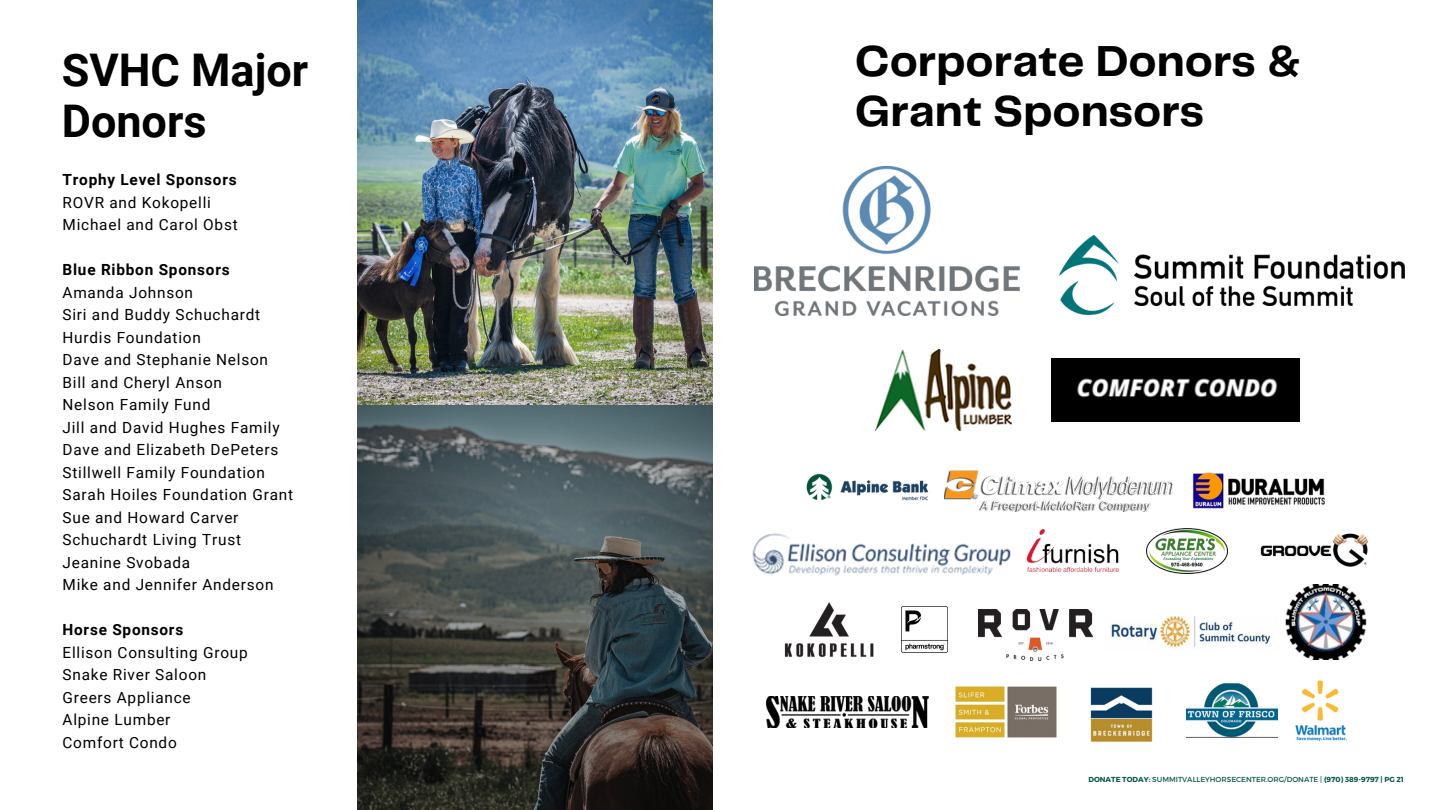
<style>
.page{position:relative;width:1440px;height:810px;background:#fff}
.page>*{position:absolute;margin:0;border:0;box-sizing:border-box;transform-origin:0 0}
.t1{font:700 45px/50.2px "Telegraf";color:#000}
.t2{font:700 45px/50.2px "Roboto";color:#000}
.t3{font:15.4px/22.5px "Roboto";letter-spacing:.05em;color:#000}
.t4{font:7.3px "Montserrat";color:#085947}
.s1{font-weight:700}
</style>
<div class="page">
<img style="left:357px;top:0;width:356px;height:810px">
<img style="left:1059px;top:235px;width:345px;height:80px">
<img style="left:754px;top:167px;width:265px;height:149px">
<img style="left:875px;top:349px;width:137px;height:82px">
<img style="left:1051px;top:359px;width:248px;height:62px">
<img style="left:1090px;top:687px;width:63px;height:55px">
<img style="left:1110px;top:617px;width:161px;height:32px">
<img style="left:1295px;top:680px;width:52px;height:62px">
<img style="left:1186px;top:684px;width:92px;height:53px">
<img style="left:955px;top:686px;width:102px;height:52px">
<img style="left:806px;top:473px;width:123px;height:28px">
<img style="left:1026px;top:529px;width:93px;height:43px">
<img style="left:945px;top:470px;width:228px;height:41px">
<img style="left:766px;top:696px;width:162px;height:31px">
<img style="left:1286px;top:584px;width:80px;height:76px">
<img style="left:1260px;top:533px;width:109px;height:34px">
<img style="left:901px;top:607px;width:47px;height:46px">
<img style="left:1147px;top:529px;width:80px;height:45px">
<img style="left:979px;top:610px;width:113px;height:50px">
<img style="left:1192px;top:472px;width:133px;height:37px">
<img style="left:785px;top:602px;width:88px;height:56px">
<img style="left:752px;top:533px;width:259px;height:43px">
<p class="t2" style="left:62px;top:46px;width:248px">SVHC Major<br>Donors</p>
<p class="t1" style="left:855px;top:38px;width:447px">Corporate Donors &amp;<br>Grant Sponsors</p>
<p class="t3" style="left:63px;top:169px;width:177px"><span class="s1">Trophy Level Sponsors<br></span>ROVR and Kokopelli<br>Michael and Carol Obst</p>
<p class="t3" style="left:63px;top:259px;width:232px"><span class="s1">Blue Ribbon Sponsors<br></span>Amanda Johnson<br>Siri and Buddy Schuchardt<br>Hurdis Foundation<br>Dave and Stephanie Nelson<br>Bill and Cheryl Anson<br>Nelson Family Fund<br>Jill and David Hughes Family<br>Dave and Elizabeth DePeters<br>Stillwell Family Foundation<br>Sarah Hoiles Foundation Grant<br>Sue and Howard Carver<br>Schuchardt Living Trust<br>Jeanine Svobada<br>Mike and Jennifer Anderson</p>
<p class="t3" style="left:63px;top:619px;width:187px"><span class="s1">Horse Sponsors<br></span>Ellison Consulting Group<br>Snake River Saloon<br>Greers Appliance<br>Alpine Lumber<br>Comfort Condo</p>
<p class="t4" style="left:1088px;top:775px;width:317px"><span class="s1">DONATE TODAY:</span> SUMMITVALLEYHORSECENTER.ORG/DONATE | <span class="s1">(970) 389-9797 | PG 21</span></p>
</div>
